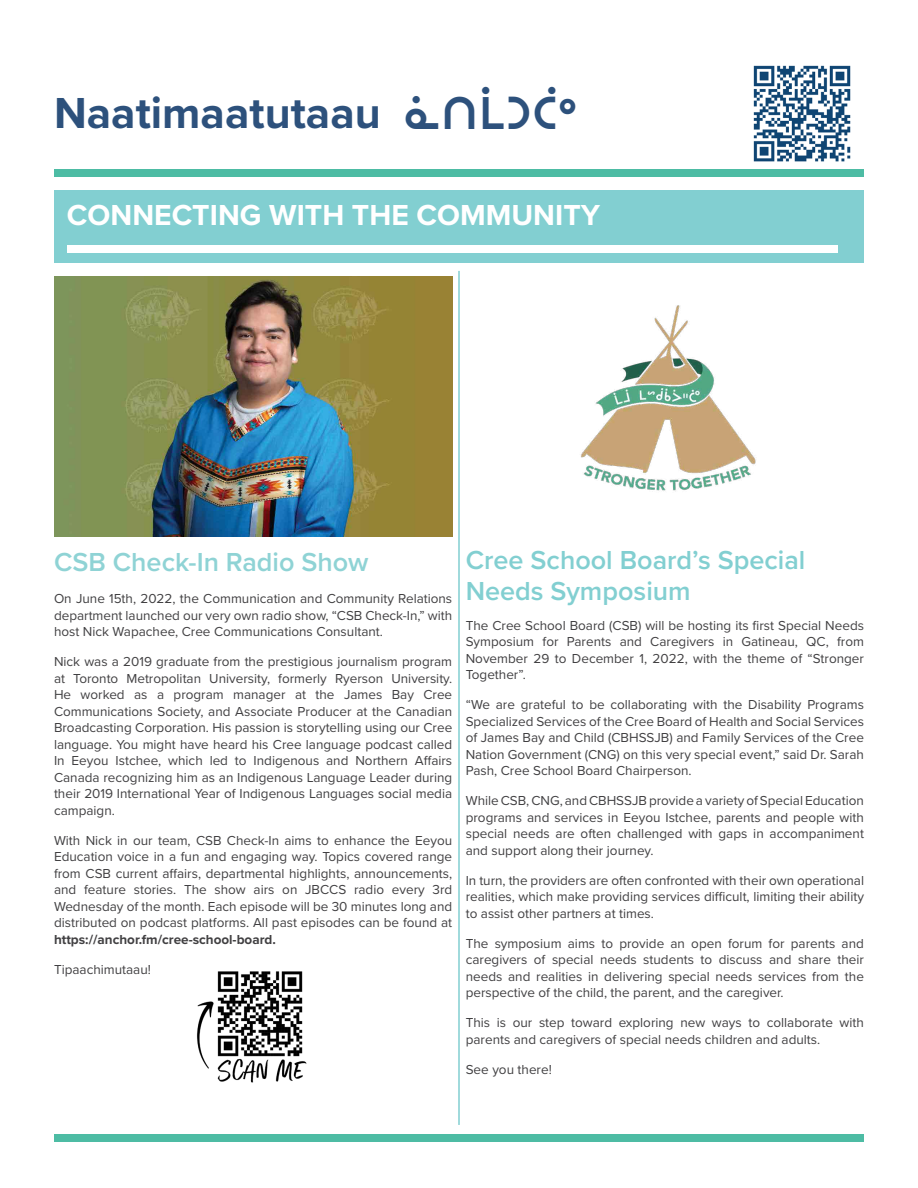
<style>
.page{position:relative;width:918px;height:1188px;background:#fff}
.page>*{position:absolute;margin:0;border:0;box-sizing:border-box;transform-origin:0 0}
.t1{font:700 45px "Proxima Nova";color:#2d517c}
.t2{font:700 30px "Proxima Nova";color:#fff}
.t3{font:600 27px/31.5px "Proxima Nova";color:#82cfd1}
.t4{font:600 27px "Proxima Nova";color:#8fd3d5}
.t5{font:13.5px/16.5px "Proxima Nova";color:#414042;text-align:justify}
.t6{font:700 13.5px "Proxima Nova";color:#414042}
.s1{font-family:"BJ Cree UNI"}
</style>
<div class="page">
<div style="left:54px;top:169px;width:810px;height:8px;background:#4dbca4"></div>
<div style="left:54px;top:1134px;width:810px;height:8px;background:#4dbca4"></div>
<img style="left:753px;top:65px;width:98px;height:97px">
<div style="left:54px;top:191px;width:810px;height:72px;background:#82cfd1"></div>
<div style="left:67px;top:245px;width:771px;height:7px;background:#fff"></div>
<img style="left:54px;top:277px;width:398px;height:259px">
<img style="left:197px;top:971px;width:110px;height:112px">
<img style="left:581px;top:305px;width:175px;height:187px">
<hr style="left:458px;top:271px;width:2px;height:854px;background:#82cfd1">
<h1 class="t1" style="left:54px;top:80px;width:525px">Naatimaatutaau <span class="s1">ᓈᑎᒫᑐᑖᐤ</span></h1>
<h2 class="t2" style="left:67px;top:193px;width:535px">CONNECTING WITH THE COMMUNITY</h2>
<h3 class="t4" style="left:54px;top:542px;width:316px">CSB Check-In Radio Show</h3>
<h3 class="t3" style="left:466px;top:543px;width:341px">Cree School Board’s Special<br>Needs Symposium</h3>
<p class="t5" style="left:466px;top:617px;width:400px">The Cree School Board (CSB) will be hosting its first Special Needs Symposium for Parents and Caregivers in Gatineau, QC, from November 29 to December 1, 2022, with the theme of “Stronger Together”.</p>
<p class="t5" style="left:466px;top:696px;width:400px">“We are grateful to be collaborating with the Disability Programs Specialized Services of the Cree Board of Health and Social Services of James Bay and Child (CBHSSJB) and Family Services of the Cree Nation Government (CNG) on this very special event,” said Dr. Sarah Pash, Cree School Board Chairperson.</p>
<p class="t5" style="left:466px;top:792px;width:400px">While CSB, CNG, and CBHSSJB provide a variety of Special Education programs and services in Eeyou Istchee, parents and people with special needs are often challenged with gaps in accompaniment and support along their journey.</p>
<p class="t5" style="left:466px;top:871px;width:400px">In turn, the providers are often confronted with their own operational realities, which make providing services difficult, limiting their ability to assist other partners at times.</p>
<p class="t5" style="left:466px;top:934px;width:400px">The symposium aims to provide an open forum for parents and caregivers of special needs students to discuss and share their needs and realities in delivering special needs services from the perspective of the child, the parent, and the caregiver.</p>
<p class="t5" style="left:466px;top:1014px;width:400px">This is our step toward exploring new ways to collaborate with parents and caregivers of special needs children and adults.</p>
<p class="t5" style="left:466px;top:1060px;width:88px">See you there!</p>
<p class="t5" style="left:54px;top:590px;width:400px">On June 15th, 2022, the Communication and Community Relations department launched our very own radio show, “CSB Check-In,” with host Nick Wapachee, Cree Communications Consultant.</p>
<p class="t5" style="left:54px;top:653px;width:400px">Nick was a 2019 graduate from the prestigious journalism program at Toronto Metropolitan University, formerly Ryerson University.<br>He worked as a program manager at the James Bay Cree Communications Society, and Associate Producer at the Canadian Broadcasting Corporation. His passion is storytelling using our Cree language. You might have heard his Cree language podcast called In Eeyou Istchee, which led to Indigenous and Northern Affairs Canada recognizing him as an Indigenous Language Leader during their 2019 International Year of Indigenous Languages social media campaign.</p>
<p class="t5" style="left:54px;top:831px;width:400px">With Nick in our team, CSB Check-In aims to enhance the Eeyou Education voice in a fun and engaging way. Topics covered range from CSB current affairs, departmental highlights, announcements, and feature stories. The show airs on JBCCS radio every 3rd Wednesday of the month. Each episode will be 30 minutes long and distributed on podcast platforms. All past episodes can be found at</p>
<p class="t6" style="left:54px;top:929px;width:223px">https://anchor.fm/cree-school-board.</p>
<p class="t5" style="left:54px;top:960px;width:98px">Tipaachimutaau!</p>
</div>
